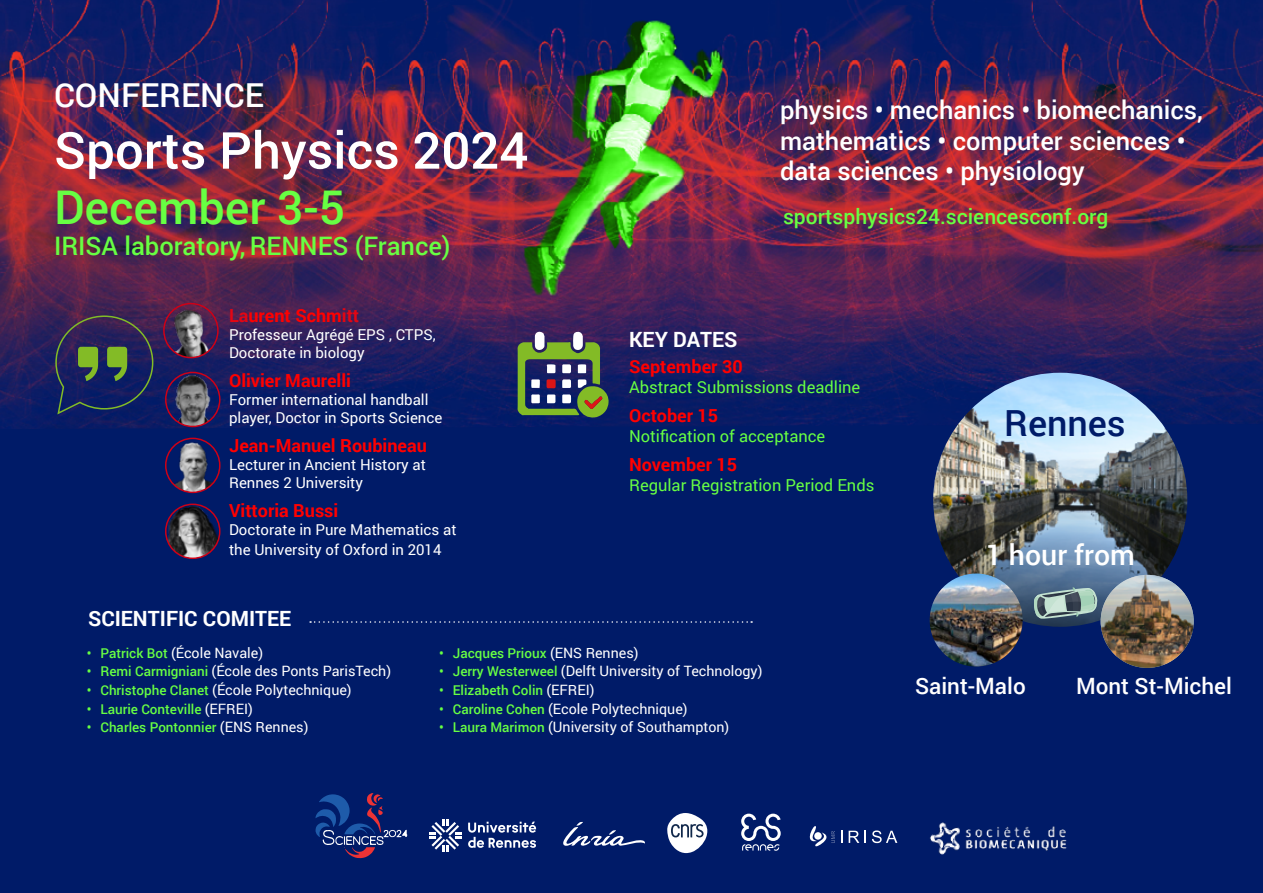
<style>
.page{position:relative;width:1263px;height:893px;background:#fff}
.page>*{position:absolute;margin:0;border:0;box-sizing:border-box;transform-origin:0 0}
.t1{font:500 51px "Roboto";color:#fff}
.t2{font:500 46.5px "Roboto";color:#67ff43}
.t3{font:500 36px "Roboto";color:#001b68}
.t4{font:500 33px "Roboto";color:#fff}
.t5{font:500 28.5px "Roboto";color:#fff}
.t6{font:500 25.5px/30.6px "Roboto";color:#fff}
.t7{font:500 25.5px "Roboto";color:#67ff43}
.t8{font:500 22.5px "Roboto";color:#fff}
.t9{font:500 21px "Roboto";color:#67ff43}
.t10{font:700 21px "Roboto";color:#fff}
.t11{font:700 18px "Roboto";color:#f00}
.t12{font:16.5px "Roboto";color:#67ff43}
.t13{font:15px/18px "Roboto";color:#fff}
.t14{font:14.25px "Roboto";color:#fff}
.t15{font:500 13.5px "Roboto";color:#67ff43}
.s1{color:#e30613}
.s2{font-weight:500;font-size:13.5px;color:#67ff43}
.s3{font-weight:400;font-size:14.25px;color:#fff}
</style>
<div class="page">
<img style="left:0;top:0;width:1263px;height:424px">
<div style="left:0;top:424px;width:1263px;height:469px;background:#001b68"></div>
<svg style="left:55px;top:315px;width:99px;height:100px;background:#2c3556"></svg>
<img style="left:164px;top:308px;width:54px;height:50px">
<div style="left:163px;top:303px;width:56px;height:55px;border:2px solid #cf0016;border-radius:50%"></div>
<img style="left:166px;top:372px;width:54px;height:54px;border-radius:27px">
<div style="left:165px;top:372px;width:55px;height:55px;border:2px solid #cf0016;border-radius:50%"></div>
<img style="left:166px;top:438px;width:54px;height:54px;border-radius:27px">
<div style="left:165px;top:438px;width:55px;height:55px;border:2px solid #cf0016;border-radius:50%"></div>
<img style="left:166px;top:504px;width:54px;height:54px;border-radius:27px">
<div style="left:165px;top:504px;width:55px;height:55px;border:2px solid #cf0016;border-radius:50%"></div>
<svg style="left:310px;top:621px;width:442px;height:2px"></svg>
<svg style="left:518px;top:331px;width:91px;height:87px;background:#5e6e5f"></svg>
<img style="left:933px;top:373px;width:254px;height:254px;border-radius:127px">
<img style="left:930px;top:573px;width:93px;height:93px;border-radius:46px">
<img style="left:1101px;top:575px;width:93px;height:93px;border-radius:46px">
<svg style="left:1034px;top:587px;width:64px;height:32px;background:#799294"></svg>
<svg style="left:841px;top:831px;width:1px;height:12px"></svg>
<svg style="left:849px;top:831px;width:10px;height:12px"></svg>
<svg style="left:865px;top:831px;width:1px;height:12px"></svg>
<svg style="left:872px;top:830px;width:25px;height:13px"></svg>
<svg style="left:809px;top:825px;width:26px;height:21px"></svg>
<svg style="left:741px;top:814px;width:40px;height:37px"></svg>
<svg style="left:667px;top:813px;width:40px;height:40px"></svg>
<svg style="left:563px;top:821px;width:82px;height:26px;background:#2f4584"></svg>
<svg style="left:315px;top:793px;width:92px;height:65px;background:#1d2f74"></svg>
<img style="left:925px;top:822px;width:150px;height:33px">
<svg style="left:429px;top:819px;width:33px;height:33px"></svg>
<svg style="left:468px;top:822px;width:68px;height:26px"></svg>
<h3 class="t4" style="left:54px;top:72px;width:211px">CONFERENCE</h3>
<h1 class="t1" style="left:54px;top:115px;width:476px">Sports Physics 2024</h1>
<h2 class="t2" style="left:54px;top:175px;width:293px">December 3-5</h2>
<h3 class="t7" style="left:54px;top:228px;width:398px">IRISA laboratory, RENNES (France)</h3>
<p class="t11" style="left:229px;top:303px;width:132px"><span class="s1">La</span>urent Schm<span class="s1">itt</span></p>
<p class="t13" style="left:229px;top:325px;width:208px">Professeur Agrégé EPS , CTPS,<br>Doctorate in biology</p>
<p class="t11" style="left:229px;top:368px;width:123px">Olivier Maurelli</p>
<p class="t13" style="left:229px;top:390px;width:215px">Former international handball player, Doctor in Sports Science</p>
<p class="t11" style="left:229px;top:433px;width:199px">Jean-Manuel Roubineau</p>
<p class="t13" style="left:229px;top:455px;width:198px">Lecturer in Ancient History at<br>Rennes 2 University</p>
<p class="t11" style="left:229px;top:498px;width:111px">Vittoria Bussi</p>
<p class="t13" style="left:229px;top:520px;width:229px;line-height:19.8px">Doctorate in Pure Mathematics at the University of Oxford in 2014</p>
<h3 class="t10" style="left:88px;top:604px;width:205px">SCIENTIFIC COMITEE</h3>
<h3 class="t6" style="left:780px;top:94px;width:424px">physics • mechanics • biomechanics, mathematics • computer sciences • data sciences • physiology</h3>
<h3 class="t9" style="left:783px;top:202px;width:327px">sportsphysics24.sciencesconf.org</h3>
<h3 class="t10" style="left:629px;top:325px;width:110px">KEY DATES</h3>
<p class="t11" style="left:629px;top:354px;width:115px">September 30</p>
<p class="t12" style="left:629px;top:375px;width:233px">Abstract Submissions deadline</p>
<p class="t11" style="left:629px;top:403px;width:91px">October 15</p>
<p class="t12" style="left:629px;top:424px;width:198px">Notification of acceptance</p>
<p class="t11" style="left:629px;top:452px;width:110px">November 15</p>
<p class="t12" style="left:629px;top:473px;width:247px">Regular Registration Period Ends</p>
<h3 class="t3" style="left:1004px;top:398px;width:123px">Rennes</h3>
<h3 class="t5" style="left:986px;top:535px;width:151px">1 hour from</h3>
<p class="t14" style="left:87px;top:643px;width:178px"><span class="s2">• Patrick Bot</span> (École Navale)</p>
<p class="t14" style="left:87px;top:661px;width:306px"><span class="s2">• Remi Carmigniani</span> (École des Ponts ParisTech)</p>
<p class="t14" style="left:87px;top:680px;width:266px"><span class="s2">• Christophe Clanet</span> (École Polytechnique)</p>
<p class="t15" style="left:87px;top:699px;width:167px">• Laurie Conteville <span class="s3">(EFREI)</span></p>
<p class="t15" style="left:87px;top:718px;width:223px">• Charles Pontonnier <span class="s3">(ENS Rennes)</span></p>
<p class="t15" style="left:439px;top:643px;width:201px">• Jacques Prioux <span class="s3">(ENS Rennes)</span></p>
<p class="t14" style="left:439px;top:661px;width:325px"><span class="s2">• Jerry Westerweel</span> (Delft University of Technology)</p>
<p class="t15" style="left:439px;top:681px;width:157px">• Elizabeth Colin <span class="s3">(EFREI)</span></p>
<p class="t14" style="left:439px;top:698px;width:250px"><span class="s2">• Caroline Cohen</span> (Ecole Polytechnique)</p>
<p class="t14" style="left:439px;top:717px;width:292px"><span class="s2">• Laura Marimon</span> (University of Southampton)</p>
<h3 class="t8" style="left:915px;top:670px;width:112px">Saint-Malo</h3>
<h3 class="t8" style="left:1076px;top:670px;width:157px">Mont St-Michel</h3>
</div>
